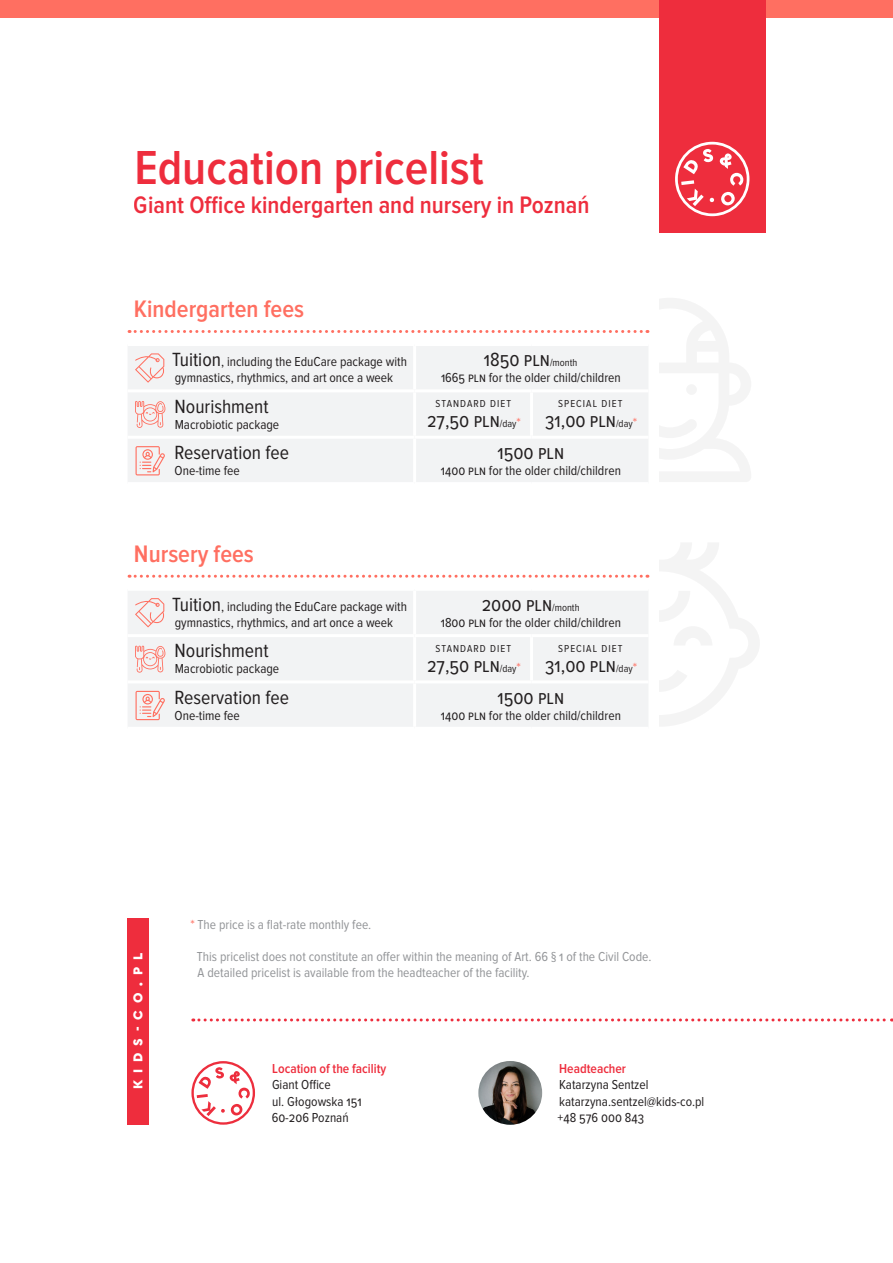
<style>
.page{position:relative;width:893px;height:1263px;background:#fff}
.page>*{position:absolute;margin:0;border:0;box-sizing:border-box;transform-origin:0 0}
.t1{font:600 49.5px "Proxima Nova Cond";color:#ee2d3d}
.t2{font:600 24.75px "Proxima Nova Cond";color:#ee2d3d}
.t3{font:600 24.75px "Proxima Nova Cond";color:#ff6f61}
.t4{font:19.8px "Proxima Nova Cond";color:#231f20}
.t5{font:13.5px/16.2px "Proxima Nova Cond";color:#231f20}
.t6{font:13.5px/16.2px "Proxima Nova Cond";color:#939598}
.t7{font:600 13.5px "Proxima Nova Cond";color:#ee2d3d}
.t8{font:900 13.5px "Cera GR";letter-spacing:.52em;color:#fff}
.t9{font:10.5px "Proxima Nova Cond";letter-spacing:.1em;color:#231f20}
.s1{font-size:19.8px}
.s2{font-size:10.5px}
.s3{font-size:13.5px;color:#ff6f61}
.s4{color:#ff6f61}
</style>
<div class="page">
<div style="left:0;top:0;width:893px;height:17px;background:#ff6f61"></div>
<svg style="left:129px;top:330px;width:519px;height:3px"></svg>
<svg style="left:129px;top:575px;width:519px;height:3px"></svg>
<div style="left:128px;top:346px;width:520px;height:136px;background:#f2f3f4"></div>
<hr style="left:413px;top:346px;width:3px;height:43px;background:#fff">
<hr style="left:128px;top:389px;width:287px;height:3px;background:#fff">
<hr style="left:413px;top:439px;width:3px;height:43px;background:#fff">
<hr style="left:530px;top:392px;width:3px;height:44px;background:#fff">
<hr style="left:128px;top:436px;width:287px;height:3px;background:#fff">
<hr style="left:415px;top:389px;width:116px;height:3px;background:#fff">
<hr style="left:413px;top:392px;width:3px;height:44px;background:#fff">
<hr style="left:531px;top:389px;width:117px;height:3px;background:#fff">
<hr style="left:415px;top:436px;width:116px;height:3px;background:#fff">
<hr style="left:531px;top:436px;width:117px;height:3px;background:#fff">
<div style="left:128px;top:591px;width:520px;height:136px;background:#f2f3f4"></div>
<hr style="left:413px;top:591px;width:3px;height:43px;background:#fff">
<hr style="left:128px;top:634px;width:287px;height:3px;background:#fff">
<hr style="left:413px;top:683px;width:3px;height:44px;background:#fff">
<hr style="left:530px;top:637px;width:3px;height:43px;background:#fff">
<hr style="left:128px;top:680px;width:287px;height:3px;background:#fff">
<hr style="left:415px;top:634px;width:116px;height:3px;background:#fff">
<hr style="left:413px;top:637px;width:3px;height:43px;background:#fff">
<hr style="left:531px;top:634px;width:117px;height:3px;background:#fff">
<hr style="left:415px;top:680px;width:116px;height:3px;background:#fff">
<hr style="left:531px;top:680px;width:117px;height:3px;background:#fff">
<svg style="left:135px;top:353px;width:30px;height:30px"></svg>
<svg style="left:135px;top:401px;width:30px;height:27px"></svg>
<svg style="left:136px;top:446px;width:29px;height:29px"></svg>
<svg style="left:135px;top:598px;width:30px;height:29px"></svg>
<svg style="left:135px;top:646px;width:30px;height:27px"></svg>
<svg style="left:136px;top:691px;width:29px;height:29px"></svg>
<svg style="left:659px;top:298px;width:92px;height:184px"></svg>
<div style="left:686px;top:384px;width:11px;height:11px;background:#f4f4f4;border-radius:50%"></div>
<svg style="left:659px;top:543px;width:100px;height:183px"></svg>
<svg style="left:193px;top:1018px;width:699px;height:3px"></svg>
<svg style="left:191px;top:1061px;width:64px;height:64px"></svg>
<div style="left:659px;top:0;width:106px;height:232px;background:#ee2d3d"></div>
<svg style="left:675px;top:142px;width:74px;height:74px"></svg>
<img style="left:478px;top:1061px;width:64px;height:64px;border-radius:32px">
<div style="left:128px;top:918px;width:21px;height:207px;background:#ee2d3d"></div>
<h1 class="t1" style="left:134px;top:145px;width:351px">Education pricelist</h1>
<h2 class="t2" style="left:134px;top:194px;width:457px">Giant Office kindergarten and nursery in Poznań</h2>
<h2 class="t3" style="left:134px;top:298px;width:172px">Kindergarten fees</h2>
<p class="t5" style="left:172px;top:354px;width:236px"><span class="s1">Tuition</span>, including the EduCare package with gymnastics, rhythmics, and art once a week</p>
<h3 class="t4" style="left:484px;top:350px;width:95px">1850 pln<span class="s2">/month</span></h3>
<p class="t5" style="left:441px;top:370px;width:181px">1665 pln for the older child/children</p>
<h3 class="t4" style="left:175px;top:397px;width:96px">Nourishment</h3>
<p class="t5" style="left:175px;top:417px;width:106px">Macrobiotic package</p>
<h3 class="t4" style="left:175px;top:443px;width:116px">Reservation fee</h3>
<p class="t5" style="left:175px;top:463px;width:67px">One-time fee</p>
<p class="t9" style="left:436px;top:399px;width:77px">STANDARD DIET</p>
<h3 class="t4" style="left:427px;top:411px;width:95px">27,50 pln<span class="s2">/day</span><span class="s3">*</span></h3>
<p class="t9" style="left:558px;top:399px;width:66px">SPECIAL DIET</p>
<h3 class="t4" style="left:545px;top:411px;width:93px">31,00 pln<span class="s2">/day</span><span class="s3">*</span></h3>
<h3 class="t4" style="left:497px;top:443px;width:68px">1500 pln</h3>
<p class="t5" style="left:441px;top:463px;width:182px">1400 pln for the older child/children</p>
<h2 class="t3" style="left:134px;top:542px;width:121px">Nursery fees</h2>
<p class="t5" style="left:172px;top:599px;width:236px"><span class="s1">Tuition</span>, including the EduCare package with gymnastics, rhythmics, and art once a week</p>
<h3 class="t4" style="left:482px;top:595px;width:99px">2000 pln<span class="s2">/month</span></h3>
<p class="t5" style="left:441px;top:615px;width:182px">1800 pln for the older child/children</p>
<h3 class="t4" style="left:175px;top:642px;width:96px">Nourishment</h3>
<p class="t5" style="left:175px;top:661px;width:106px">Macrobiotic package</p>
<h3 class="t4" style="left:175px;top:688px;width:116px">Reservation fee</h3>
<p class="t5" style="left:175px;top:708px;width:67px">One-time fee</p>
<p class="t9" style="left:436px;top:643px;width:77px">STANDARD DIET</p>
<h3 class="t4" style="left:427px;top:656px;width:95px">27,50 pln<span class="s2">/day</span><span class="s3">*</span></h3>
<p class="t9" style="left:558px;top:643px;width:66px">SPECIAL DIET</p>
<h3 class="t4" style="left:545px;top:656px;width:93px">31,00 pln<span class="s2">/day</span><span class="s3">*</span></h3>
<h3 class="t4" style="left:497px;top:688px;width:68px">1500 pln</h3>
<p class="t5" style="left:441px;top:708px;width:182px">1400 pln for the older child/children</p>
<p class="t8" style="left:130px;top:1089px;width:138px;rotate:-90deg">KIDS-CO.PL</p>
<p class="t6" style="left:190px;top:917px;width:183px"><span class="s4">*</span> The price is a flat-rate monthly fee.</p>
<p class="t6" style="left:197px;top:949px;width:456px">This pricelist does not constitute an offer within the meaning of Art. 66 § 1 of the Civil Code.<br>A detailed pricelist is available from the headteacher of the facility.</p>
<p class="t7" style="left:272px;top:1062px;width:115px">Location of the facility</p>
<p class="t5" style="left:272px;top:1077px;width:91px">Giant Office<br>ul. Głogowska 151<br>60-206 Poznań</p>
<p class="t7" style="left:559px;top:1062px;width:68px">Headteacher</p>
<p class="t5" style="left:558px;top:1077px;width:148px">Katarzyna Sentzel katarzyna.sentzel@kids-co.pl +48 576 000 843</p>
</div>
